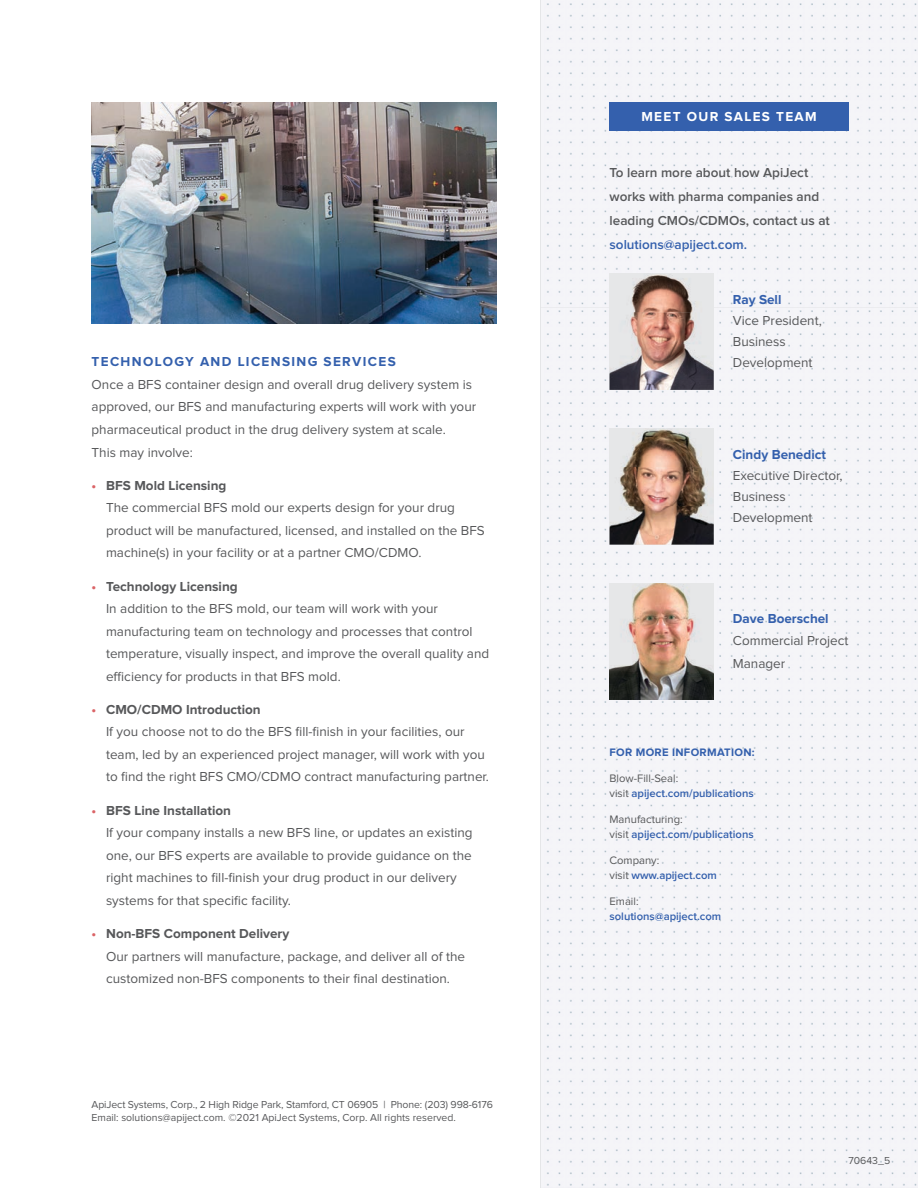
<style>
.page{position:relative;width:918px;height:1188px;background:#fff}
.page>*{position:absolute;margin:0;border:0;box-sizing:border-box;transform-origin:0 0}
.t1{font:13.5px/22.5px "Proxima Nova";color:#57585a}
.t2{font:600 13.5px/24px "Proxima Nova";color:#57585a}
.t3{font:700 13.5px "Proxima Nova";color:#3460ad}
.t4{font:700 13.5px "Proxima Nova";letter-spacing:.1em;color:#3460ad}
.t5{font:600 13.5px "Proxima Nova";color:#3460ad}
.t6{font:700 13.5px "Proxima Nova";letter-spacing:.1em;color:#fff}
.t7{font:600 11.25px/15px "Proxima Nova";color:#3460ad}
.t8{font:700 11.25px "Proxima Nova";letter-spacing:.025em;color:#3460ad}
.t9{font:11.25px "Proxima Nova";color:#57585a}
.t10{font:10.5px/13.5px "Proxima Nova";color:#57585a}
.s1{font-weight:700;color:#db6467}
.s2{font-weight:700}
.s3{font-weight:400;color:#57585a}
</style>
<div class="page">
<div style="left:541px;top:308px;width:377px;height:880px;background:#f5f5f8"></div>
<div style="left:541px;top:0;width:377px;height:308px;background:#f5f5f8"></div>
<img style="left:610px;top:274px;width:104px;height:116px">
<img style="left:610px;top:583px;width:104px;height:116px">
<div style="left:610px;top:102px;width:239px;height:29px;background:#3460ad"></div>
<img style="left:92px;top:102px;width:405px;height:221px">
<img style="left:610px;top:428px;width:104px;height:117px">
<p class="t4" style="left:92px;top:357px;width:306px">TECHNOLOGY AND LICENSING SERVICES</p>
<p class="t1" style="left:92px;top:375px;width:386px">Once a BFS container design and overall drug delivery system is approved, our BFS and manufacturing experts will work with your pharmaceutical product in the drug delivery system at scale.<br>This may involve:</p>
<p class="t1" style="left:106px;top:475px;width:380px;text-indent:-14px"><span class="s1">•</span> <span class="s2">BFS Mold Licensing<br></span>The commercial BFS mold our experts design for your drug product will be manufactured, licensed, and installed on the BFS machine(s) in your facility or at a partner CMO/CDMO.</p>
<p class="t1" style="left:106px;top:576px;width:385px;text-indent:-14px"><span class="s1">•</span> <span class="s2">Technology Licensing<br></span>In addition to the BFS mold, our team will work with your manufacturing team on technology and processes that control temperature, visually inspect, and improve the overall quality and efficiency for products in that BFS mold.</p>
<p class="t1" style="left:106px;top:700px;width:385px;text-indent:-14px"><span class="s1">•</span> <span class="s2">CMO/CDMO Introduction<br></span>If you choose not to do the BFS fill-finish in your facilities, our team, led by an experienced project manager, will work with you to find the right BFS CMO/CDMO contract manufacturing partner.</p>
<p class="t1" style="left:106px;top:800px;width:368px;text-indent:-14px"><span class="s1">•</span> <span class="s2">BFS Line Installation<br></span>If your company installs a new BFS line, or updates an existing one, our BFS experts are available to provide guidance on the right machines to fill-finish your drug product in our delivery systems for that specific facility.</p>
<p class="t1" style="left:106px;top:924px;width:361px;text-indent:-14px"><span class="s1">•</span> <span class="s2">Non-BFS Component Delivery<br></span>Our partners will manufacture, package, and deliver all of the customized non-BFS components to their final destination.</p>
<p class="t10" style="left:92px;top:1099px;width:403px">ApiJect Systems, Corp., 2 High Ridge Park, Stamford, CT 06905 | Phone: (203) 998-6176<br>Email: solutions@apiject.com. ©2021 ApiJect Systems, Corp. All rights reserved.</p>
<p class="t6" style="left:641px;top:112px;width:177px">MEET OUR SALES TEAM</p>
<p class="t2" style="left:610px;top:162px;width:222px">To learn more about how ApiJect works with pharma companies and leading CMOs/CDMOs, contact us at</p>
<p class="t5" style="left:610px;top:240px;width:139px">solutions@apiject.com.</p>
<p class="t3" style="left:733px;top:295px;width:50px">Ray Sell</p>
<p class="t1" style="left:733px;top:311px;width:90px;line-height:21px">Vice President,<br>Business<br>Development</p>
<p class="t3" style="left:733px;top:450px;width:95px">Cindy Benedict</p>
<p class="t1" style="left:733px;top:466px;width:111px;line-height:21px">Executive Director,<br>Business<br>Development</p>
<p class="t3" style="left:733px;top:614px;width:97px">Dave Boerschel</p>
<p class="t1" style="left:733px;top:631px;width:117px">Commercial Project<br>Manager</p>
<p class="t8" style="left:610px;top:749px;width:147px">FOR MORE INFORMATION:</p>
<p class="t7" style="left:610px;top:772px;width:146px"><span class="s3">Blow-Fill-Seal:<br>visit</span> apiject.com/publications</p>
<p class="t7" style="left:610px;top:813px;width:146px"><span class="s3">Manufacturing:<br>visit</span> apiject.com/publications</p>
<p class="t7" style="left:610px;top:854px;width:109px"><span class="s3">Company:<br>visit</span> www.apiject.com</p>
<p class="t9" style="left:610px;top:897px;width:31px">Email:</p>
<p class="t7" style="left:610px;top:910px;width:113px">solutions@apiject.com</p>
<p class="t10" style="left:848px;top:1155px;width:43px">70643_5</p>
</div>
